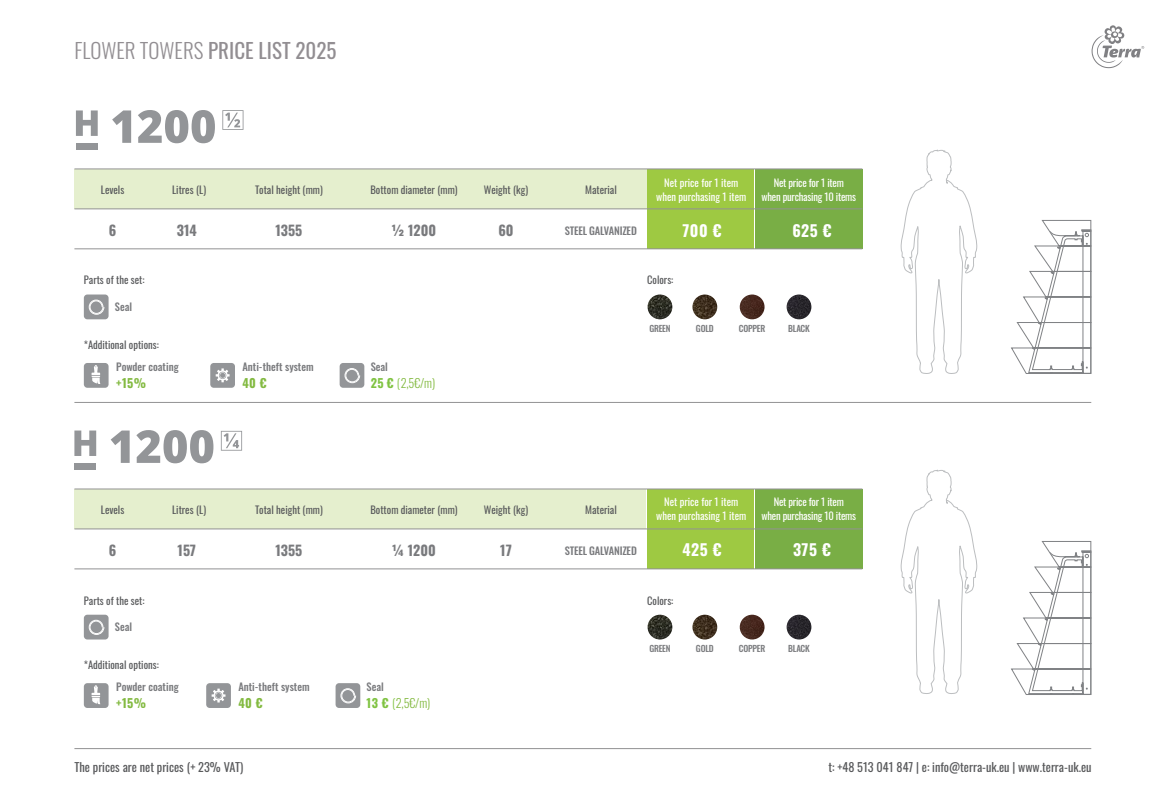
<style>
.page{position:relative;width:1166px;height:804px;background:#fff}
.page>*{position:absolute;margin:0;border:0;box-sizing:border-box;transform-origin:0 0}
.t1{font:21px "Oswald";color:#928e92}
.t2{font:700 15.75px "Oswald";letter-spacing:.03em;color:#fff}
.t3{font:700 14px "Oswald";color:#797a7d}
.t4{font:12.25px "Oswald";color:#58595b}
.t5{font:300 12.25px "Oswald";color:#83ba41}
.t6{font:700 12.25px "Oswald";letter-spacing:.03em;color:#83ba41}
.t7{font:10.5px "Oswald";color:#58595b}
.t8{font:10.5px/14px "Oswald";letter-spacing:-.02em;color:#fff;text-align:center}
.t9{font:500 10.5px "Oswald";color:#797a7d}
.t10{font:10.5px/14px "Oswald";color:#fff;text-align:center}
.t11{font:500 10.5px "Oswald";letter-spacing:-.02em;color:#797a7d}
.t12{font:500 8.75px "Oswald";letter-spacing:-.025em;color:#797a7d}
.s1{font-weight:300}
.s2{font-weight:700;color:#80c342}
.s3{color:#80c342}
</style>
<div class="page">
<div style="left:647px;top:169px;width:107px;height:80px;background:#9ec942"></div>
<div style="left:647px;top:488px;width:107px;height:80px;background:#9ec942"></div>
<div style="left:755px;top:169px;width:107px;height:80px;background:#79ae45"></div>
<div style="left:755px;top:488px;width:107px;height:80px;background:#79ae45"></div>
<div style="left:74px;top:169px;width:572px;height:39px;background:#e5efce"></div>
<div style="left:74px;top:489px;width:572px;height:39px;background:#e5efce"></div>
<svg style="left:900px;top:149px;width:77px;height:225px"></svg>
<svg style="left:900px;top:469px;width:77px;height:225px"></svg>
<hr style="left:74px;top:168px;width:788px;height:1px;background:#929293">
<hr style="left:74px;top:488px;width:788px;height:1px;background:#929293">
<hr style="left:74px;top:208px;width:788px;height:1px;background:#929293">
<hr style="left:74px;top:528px;width:788px;height:1px;background:#929293">
<hr style="left:74px;top:248px;width:788px;height:1px;background:#929293">
<hr style="left:74px;top:402px;width:1017px;height:1px;background:#929293">
<hr style="left:74px;top:748px;width:1017px;height:1px;background:#929293">
<hr style="left:74px;top:568px;width:788px;height:1px;background:#929293">
<svg style="left:222px;top:110px;width:21px;height:20px"></svg>
<svg style="left:76px;top:110px;width:22px;height:26px"></svg>
<svg style="left:112px;top:110px;width:19px;height:33px"></svg>
<svg style="left:138px;top:110px;width:77px;height:33px"></svg>
<div style="left:76px;top:143px;width:22px;height:7px;background:#939598"></div>
<svg style="left:221px;top:431px;width:21px;height:19px"></svg>
<svg style="left:74px;top:430px;width:22px;height:26px"></svg>
<svg style="left:111px;top:430px;width:19px;height:33px"></svg>
<svg style="left:136px;top:430px;width:77px;height:33px"></svg>
<div style="left:74px;top:463px;width:22px;height:7px;background:#939598"></div>
<svg style="left:1011px;top:220px;width:80px;height:154px"></svg>
<svg style="left:1011px;top:541px;width:80px;height:154px"></svg>
<svg style="left:1091px;top:25px;width:53px;height:43px"></svg>
<div style="left:210px;top:363px;width:25px;height:25px;background:#939598;border-radius:4px"></div>
<svg style="left:216px;top:368px;width:14px;height:14px"></svg>
<div style="left:206px;top:683px;width:25px;height:25px;background:#939598;border-radius:4px"></div>
<svg style="left:212px;top:688px;width:13px;height:14px"></svg>
<div style="left:84px;top:363px;width:25px;height:25px;background:#939598;border-radius:4px"></div>
<svg style="left:92px;top:365px;width:9px;height:19px"></svg>
<div style="left:84px;top:683px;width:25px;height:25px;background:#939598;border-radius:4px"></div>
<svg style="left:92px;top:685px;width:9px;height:19px"></svg>
<div style="left:84px;top:294px;width:25px;height:25px;background:#939598;border-radius:4px"></div>
<svg style="left:89px;top:300px;width:15px;height:15px"></svg>
<div style="left:84px;top:614px;width:25px;height:25px;background:#939598;border-radius:4px"></div>
<svg style="left:89px;top:620px;width:15px;height:15px"></svg>
<div style="left:340px;top:363px;width:24px;height:25px;background:#939598;border-radius:4px"></div>
<svg style="left:344px;top:368px;width:16px;height:15px"></svg>
<div style="left:336px;top:683px;width:24px;height:25px;background:#939598;border-radius:4px"></div>
<svg style="left:340px;top:688px;width:16px;height:15px"></svg>
<img style="left:647px;top:294px;width:25px;height:25px;border-radius:12px">
<img style="left:647px;top:614px;width:25px;height:25px;border-radius:12px">
<img style="left:692px;top:294px;width:25px;height:25px;border-radius:12px">
<img style="left:692px;top:614px;width:25px;height:25px;border-radius:12px">
<img style="left:740px;top:294px;width:24px;height:25px;border-radius:12px">
<img style="left:740px;top:614px;width:24px;height:25px;border-radius:12px">
<img style="left:786px;top:294px;width:25px;height:25px;border-radius:12px">
<img style="left:786px;top:614px;width:25px;height:25px;border-radius:12px">
<h1 class="t1" style="left:74px;top:32px;width:264px"><span class="s1">FLOWER TOWERS</span> PRICE LIST 2025</h1>
<p class="t7" style="left:101px;top:180px;width:25px">Levels</p>
<p class="t7" style="left:172px;top:180px;width:35px">Litres (L)</p>
<p class="t7" style="left:255px;top:180px;width:69px">Total height (mm)</p>
<p class="t7" style="left:370px;top:180px;width:89px">Bottom diameter (mm)</p>
<p class="t7" style="left:484px;top:180px;width:46px">Weight (kg)</p>
<p class="t7" style="left:585px;top:180px;width:33px">Material</p>
<p class="t10" style="left:656px;top:175px;width:92px">Net price for 1 item when purchasing 1 item</p>
<p class="t8" style="left:761px;top:175px;width:96px">Net price for 1 item<br>when purchasing 10 items</p>
<h3 class="t3" style="left:109px;top:223px;width:9px">6</h3>
<h3 class="t3" style="left:177px;top:223px;width:21px">314</h3>
<h3 class="t3" style="left:275px;top:223px;width:28px">1355</h3>
<h3 class="t3" style="left:392px;top:223px;width:46px">½ 1200</h3>
<h3 class="t3" style="left:498px;top:223px;width:17px">60</h3>
<p class="t11" style="left:565px;top:225px;width:74px">STEEL GALVANIZED</p>
<h2 class="t2" style="left:682px;top:222px;width:40px">700 €</h2>
<h2 class="t2" style="left:792px;top:222px;width:41px">625 €</h2>
<p class="t7" style="left:84px;top:271px;width:62px">Parts of the set:</p>
<p class="t7" style="left:647px;top:271px;width:28px">Colors:</p>
<p class="t9" style="left:115px;top:301px;width:19px">Seal</p>
<p class="t12" style="left:649px;top:324px;width:23px">GREEN</p>
<p class="t12" style="left:696px;top:324px;width:19px">GOLD</p>
<p class="t12" style="left:739px;top:324px;width:28px">COPPER</p>
<p class="t12" style="left:788px;top:324px;width:23px">BLACK</p>
<p class="t7" style="left:84px;top:335px;width:76px">*Additional options:</p>
<p class="t9" style="left:116px;top:361px;width:64px">Powder coating</p>
<p class="t9" style="left:242px;top:361px;width:73px">Anti-theft system</p>
<p class="t9" style="left:371px;top:361px;width:19px">Seal</p>
<p class="t6" style="left:116px;top:376px;width:31px">+15%</p>
<p class="t6" style="left:242px;top:376px;width:26px">40 €</p>
<p class="t5" style="left:371px;top:372px;width:66px"><span class="s2">25 €</span> <span class="s3">(</span>2,5€/m)</p>
<p class="t7" style="left:101px;top:500px;width:25px">Levels</p>
<p class="t7" style="left:172px;top:500px;width:35px">Litres (L)</p>
<p class="t7" style="left:255px;top:500px;width:69px">Total height (mm)</p>
<p class="t7" style="left:370px;top:500px;width:89px">Bottom diameter (mm)</p>
<p class="t7" style="left:484px;top:500px;width:46px">Weight (kg)</p>
<p class="t7" style="left:585px;top:500px;width:33px">Material</p>
<p class="t10" style="left:656px;top:494px;width:92px">Net price for 1 item when purchasing 1 item</p>
<p class="t8" style="left:761px;top:494px;width:96px">Net price for 1 item<br>when purchasing 10 items</p>
<h3 class="t3" style="left:109px;top:543px;width:9px">6</h3>
<h3 class="t3" style="left:178px;top:543px;width:20px">157</h3>
<h3 class="t3" style="left:275px;top:543px;width:28px">1355</h3>
<h3 class="t3" style="left:392px;top:543px;width:45px">¼ 1200</h3>
<h3 class="t3" style="left:500px;top:543px;width:13px">17</h3>
<p class="t11" style="left:565px;top:545px;width:74px">STEEL GALVANIZED</p>
<h2 class="t2" style="left:682px;top:541px;width:41px">425 €</h2>
<h2 class="t2" style="left:793px;top:541px;width:39px">375 €</h2>
<p class="t7" style="left:84px;top:591px;width:62px">Parts of the set:</p>
<p class="t7" style="left:647px;top:591px;width:28px">Colors:</p>
<p class="t9" style="left:115px;top:621px;width:19px">Seal</p>
<p class="t12" style="left:649px;top:644px;width:23px">GREEN</p>
<p class="t12" style="left:696px;top:644px;width:19px">GOLD</p>
<p class="t12" style="left:739px;top:644px;width:28px">COPPER</p>
<p class="t12" style="left:788px;top:644px;width:23px">BLACK</p>
<p class="t7" style="left:84px;top:655px;width:76px">*Additional options:</p>
<p class="t9" style="left:116px;top:681px;width:64px">Powder coating</p>
<p class="t9" style="left:238px;top:681px;width:73px">Anti-theft system</p>
<p class="t9" style="left:367px;top:681px;width:19px">Seal</p>
<p class="t6" style="left:116px;top:696px;width:31px">+15%</p>
<p class="t6" style="left:238px;top:696px;width:26px">40 €</p>
<p class="t5" style="left:367px;top:692px;width:65px"><span class="s2">13 €</span> <span class="s3">(</span>2,5€/m)</p>
<p class="t4" style="left:74px;top:756px;width:170px">The prices are net prices (+ 23% VAT)</p>
<p class="t4" style="left:828px;top:756px;width:265px">t: +48 513 041 847 | e: info@terra-uk.eu | www.terra-uk.eu</p>
</div>
